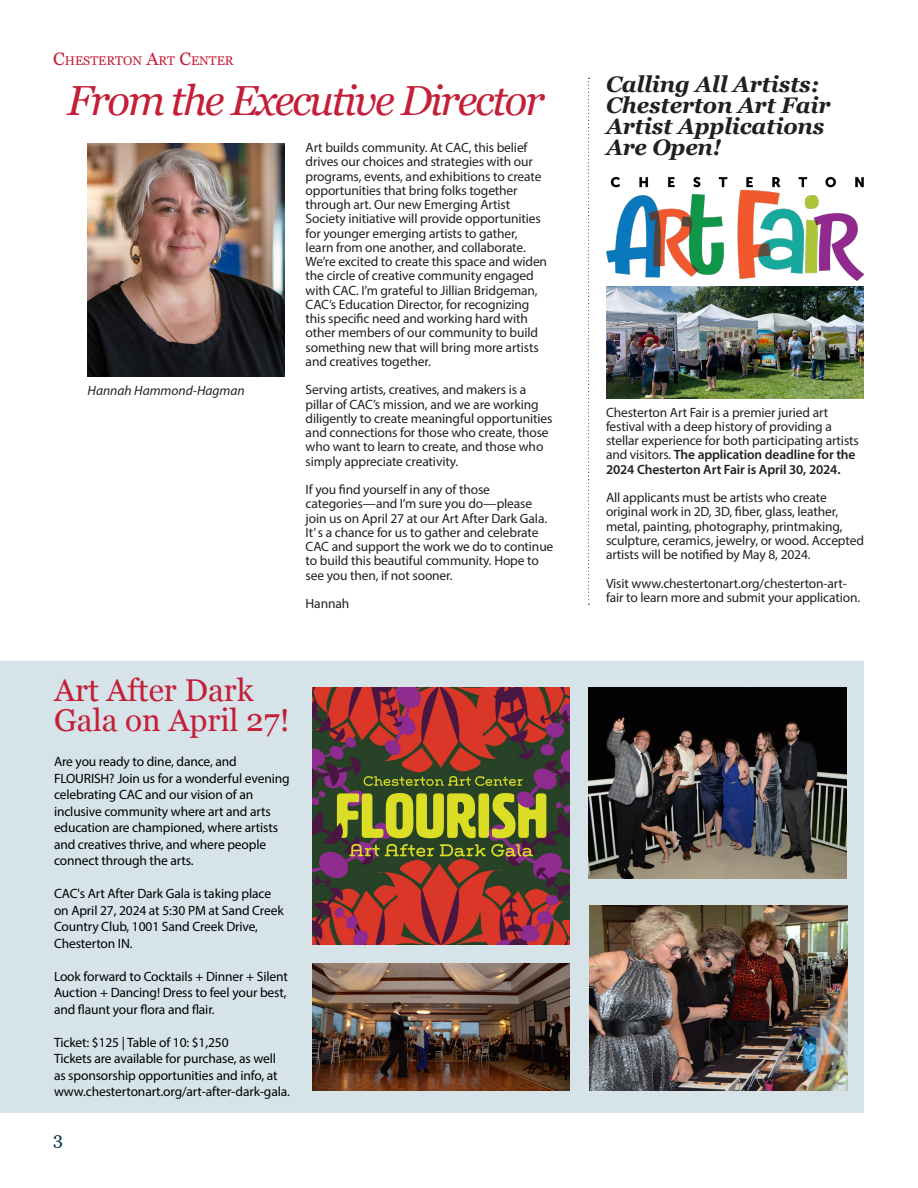
<style>
.page{position:relative;width:918px;height:1188px;background:#fff}
.page>*{position:absolute;margin:0;border:0;box-sizing:border-box;transform-origin:0 0}
.Headline_1{font:italic 42px "Georgia";letter-spacing:-.05em;color:#c31f39}
.t1{font:31.5px/30px "Georgia";color:#c31f39}
.t2{font:italic 700 22.5px/21px "Georgia";letter-spacing:-.01em;color:#231f20}
.t3{font:18px "Georgia";color:#00344b}
.t4{font:13.5px/14.2px "Myriad Pro";letter-spacing:-.01em;color:#231f20}
.t5{font:13.5px/16.5px "Myriad Pro";letter-spacing:-.01em;color:#000}
.t6{font:italic 13.5px "Myriad Pro";color:#231f20}
.t7{font:12.6px "Georgia";color:#c31f39}
.s1{font-size:18px}
.s2{font-weight:600}
</style>
<div class="page">
<svg style="left:588px;top:78px;width:2px;height:527px"></svg>
<img style="left:88px;top:144px;width:197px;height:233px">
<div style="left:0;top:661px;width:864px;height:452px;background:#d6e3e9"></div>
<img style="left:606px;top:176px;width:258px;height:104px">
<img style="left:312px;top:687px;width:258px;height:258px">
<img style="left:312px;top:963px;width:257px;height:128px">
<img style="left:588px;top:687px;width:258px;height:192px">
<img style="left:589px;top:905px;width:258px;height:186px">
<img style="left:606px;top:286px;width:258px;height:113px">
<p class="t7" style="left:53px;top:51px;width:182px"><span class="s1">C</span>HESTERTON <span class="s1">A</span>RT <span class="s1">C</span>ENTER</p>
<p class="Headline_1" style="left:67px;top:69px;width:479px">From the Executive Director</p>
<p class="t6" style="left:88px;top:382px;width:159px">Hannah Hammond-Hagman</p>
<p class="t4" style="left:306px;top:140px;width:243px">Art builds community. At CAC, this belief drives our choices and strategies with our programs, events, and exhibitions to create opportunities that bring folks together through art. Our new Emerging Artist Society initiative will provide opportunities for younger emerging artists to gather, learn from one another, and collaborate.<br>We’re excited to create this space and widen the circle of creative community engaged with CAC. I’m grateful to Jillian Bridgeman, CAC’s Education Director, for recognizing this specific need and working hard with other members of our community to build something new that will bring more artists and creatives together.</p>
<p class="t4" style="left:306px;top:382px;width:248px">Serving artists, creatives, and makers is a pillar of CAC’s mission, and we are working diligently to create meaningful opportunities and connections for those who create, those who want to learn to create, and those who simply appreciate creativity.</p>
<p class="t4" style="left:306px;top:482px;width:249px">If you find yourself in any of those categories—and I’m sure you do—please join us on April 27 at our Art After Dark Gala.<br>It’ s a chance for us to gather and celebrate CAC and support the work we do to continue to build this beautiful community. Hope to see you then, if not sooner.</p>
<p class="t4" style="left:306px;top:596px;width:45px">Hannah</p>
<p class="t1" style="left:54px;top:674px;width:238px">Art After Dark<br>Gala on April 27!</p>
<p class="t5" style="left:54px;top:753px;width:237px">Are you ready to dine, dance, and FLOURISH? Join us for a wonderful evening celebrating CAC and our vision of an inclusive community where art and arts education are championed, where artists and creatives thrive, and where people connect through the arts.</p>
<p class="t5" style="left:54px;top:885px;width:231px">CAC's Art After Dark Gala is taking place on April 27, 2024 at 5:30 PM at Sand Creek<br>Country Club, 1001 Sand Creek Drive,<br>Chesterton IN.</p>
<p class="t5" style="left:54px;top:968px;width:235px;text-align:justify">Look forward to Cocktails + Dinner + Silent Auction + Dancing! Dress to feel your best, and flaunt your flora and flair.</p>
<p class="t5" style="left:54px;top:1034px;width:176px">Ticket: $125 | Table of 10: $1,250</p>
<p class="t5" style="left:54px;top:1050px;width:237px">Tickets are available for purchase, as well as sponsorship opportunities and info, at www.chestertonart.org/art-after-dark-gala.</p>
<h3 class="t3" style="left:53px;top:1126px;width:11px">3</h3>
<p class="t2" style="left:606px;top:72px;width:226px">Calling All Artists:<br>Chesterton Art Fair<br>Artist Applications<br>Are Open!</p>
<p class="t4" style="left:606px;top:405px;width:254px">Chesterton Art Fair is a premier juried art festival with a deep history of providing a stellar experience for both participating artists and visitors. <span class="s2">The application deadline for the 2024 Chesterton Art Fair is April 30, 2024.</span></p>
<p class="t4" style="left:606px;top:490px;width:260px">All applicants must be artists who create original work in 2D, 3D, fiber, glass, leather, metal, painting, photography, printmaking, sculpture, ceramics, jewelry, or wood. Accepted artists will be notified by May 8, 2024.</p>
<p class="t4" style="left:606px;top:576px;width:256px">Visit www.chestertonart.org/chesterton-art&shy;fair to learn more and submit your application.</p>
</div>
